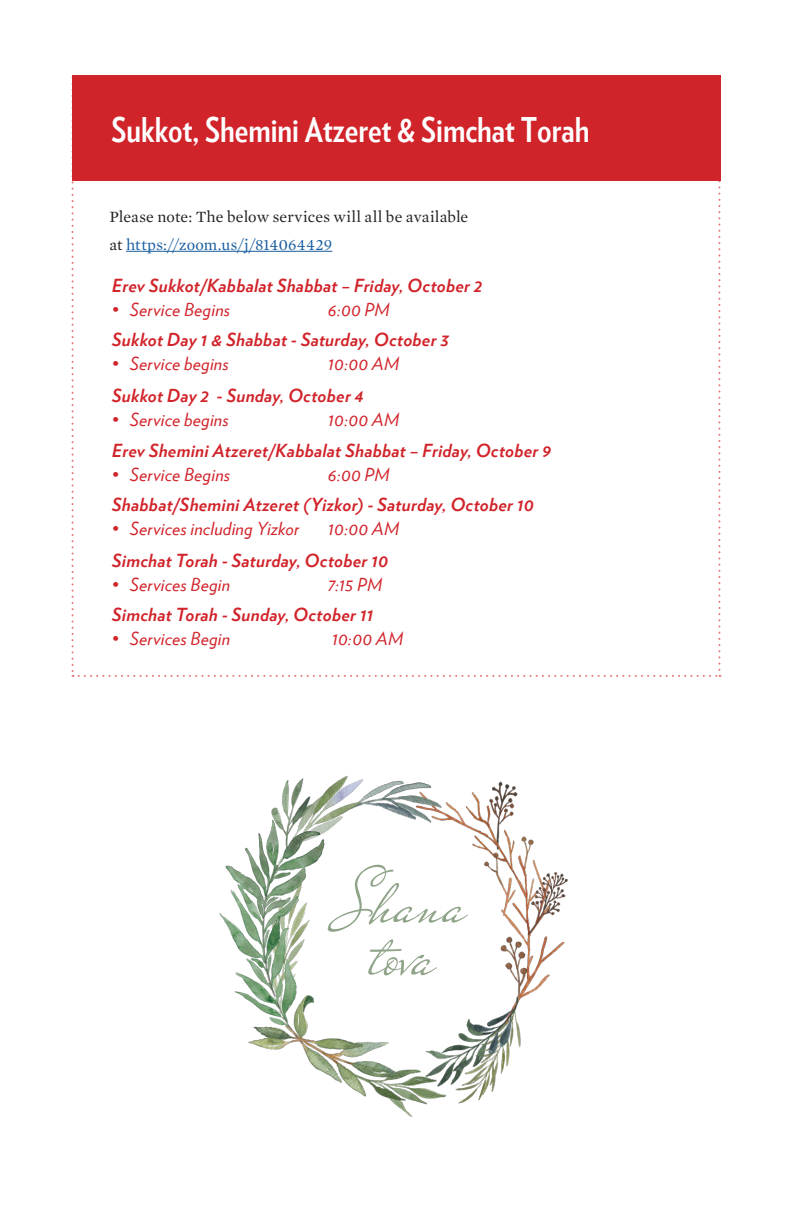
<style>
.page{position:relative;width:792px;height:1224px;background:#fff}
.page>*{position:absolute;margin:0;border:0;box-sizing:border-box;transform-origin:0 0}
.mercury_body_2{font:74px "Mr De Haviland";color:#90a48a}
.t1{font:700 34px "Verlag Condensed";color:#fff}
.mercury_body_2-2{font:italic 700 18px "Verlag";letter-spacing:.015em;color:#d1232a}
.t2{font:italic 18px "Verlag";letter-spacing:.015em;color:#d1232a}
.mercury_body_2-3{font:16px "Mercury Text G1 Roman";letter-spacing:.01em;color:#231f20}
.mercury_body_2-4{font:16px "Mercury Text G1 Roman";letter-spacing:.015em;color:#175d9e}
.s1{color:#231f20}
</style>
<div class="page">
<img style="left:219px;top:775px;width:349px;height:342px">
<div style="left:72px;top:75px;width:648px;height:106px;background:#d1232a"></div>
<hr style="left:126px;top:251px;width:206px;height:1px;background:#175d9e">
<p class="t1" style="left:112px;top:105px;width:479px">Sukkot, Shemini Atzeret &amp; Simchat Torah</p>
<p class="mercury_body_2-3" style="left:109px;top:207px;width:360px">Please note: The below services will all be available</p>
<p class="mercury_body_2-4" style="left:109px;top:235px;width:224px"><span class="s1">at</span> https://zoom.us/j/814064429</p>
<p class="mercury_body_2-2" style="left:112px;top:271px;width:372px">Erev Sukkot/Kabbalat Shabbat – Friday, October 2</p>
<p class="t2" style="left:112px;top:296px;width:120px">• Service Begins</p>
<p class="t2" style="left:328px;top:296px;width:63px">6:00 PM</p>
<p class="mercury_body_2-2" style="left:112px;top:325px;width:338px">Sukkot Day 1 &amp; Shabbat - Saturday, October 3</p>
<p class="t2" style="left:112px;top:350px;width:118px">• Service begins</p>
<p class="t2" style="left:328px;top:350px;width:73px">10:00 AM</p>
<p class="mercury_body_2-2" style="left:112px;top:381px;width:253px">Sukkot Day 2 - Sunday, October 4</p>
<p class="t2" style="left:112px;top:405px;width:118px">• Service begins</p>
<p class="t2" style="left:328px;top:405px;width:73px">10:00 AM</p>
<p class="mercury_body_2-2" style="left:112px;top:436px;width:441px">Erev Shemini Atzeret/Kabbalat Shabbat – Friday, October 9</p>
<p class="t2" style="left:112px;top:461px;width:120px">• Service Begins</p>
<p class="t2" style="left:328px;top:461px;width:63px">6:00 PM</p>
<p class="mercury_body_2-2" style="left:112px;top:490px;width:424px">Shabbat/Shemini Atzeret (Yizkor) - Saturday, October 10</p>
<p class="t2" style="left:112px;top:515px;width:189px">• Services including Yizkor</p>
<p class="t2" style="left:328px;top:515px;width:73px">10:00 AM</p>
<p class="mercury_body_2-2" style="left:112px;top:546px;width:278px">Simchat Torah - Saturday, October 10</p>
<p class="t2" style="left:112px;top:571px;width:120px">• Services Begin</p>
<p class="t2" style="left:328px;top:571px;width:56px">7:15 PM</p>
<p class="mercury_body_2-2" style="left:112px;top:601px;width:263px">Simchat Torah - Sunday, October 11</p>
<p class="t2" style="left:112px;top:625px;width:120px">• Services Begin</p>
<p class="t2" style="left:332px;top:625px;width:73px">10:00 AM</p>
<p class="mercury_body_2" style="left:339px;top:856px;width:128px">Shana</p>
<p class="mercury_body_2" style="left:370px;top:908px;width:66px">tova</p>
</div>
